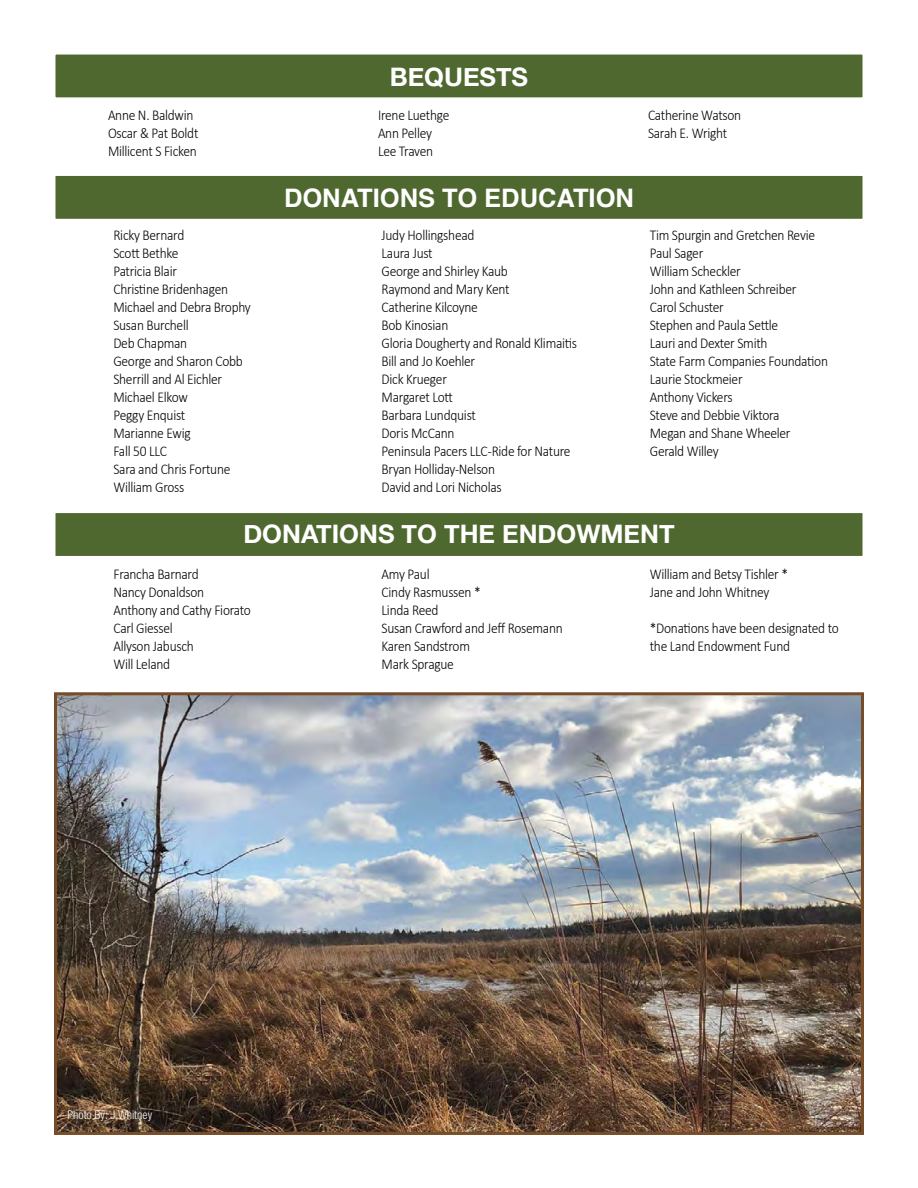
<style>
.page{position:relative;width:918px;height:1188px;background:#fff}
.page>*{position:absolute;margin:0;border:0;box-sizing:border-box;transform-origin:0 0}
.t1{font:700 25.5px "Helvetica Neue";color:#fff}
.t2{font:700 25.5px "Helvetica";color:#fff}
.t3{font:300 15px/18px "Calibri";letter-spacing:-.02em;color:#000;scale:.9 1}
.t4{font:300 condensed 12px "Helvetica Neue";color:#fff}
</style>
<div class="page">
<div style="left:54px;top:174px;width:810px;height:46px;background:#4f6830;border:2px solid #fff"></div>
<img style="left:58px;top:696px;width:802px;height:435px">
<div style="left:54px;top:692px;width:810px;height:443px;border:3px solid #774c29"></div>
<div style="left:54px;top:53px;width:810px;height:46px;background:#4f6830;border:2px solid #fff"></div>
<div style="left:54px;top:512px;width:810px;height:45px;background:#4f6830;border:2px solid #fff"></div>
<h1 class="t1" style="left:390px;top:56px;width:140px">BEQUESTS</h1>
<p class="t3" style="left:108px;top:105px;width:102px">Anne N. Baldwin<br>Oscar &amp; Pat Boldt<br>Millicent S Ficken</p>
<p class="t3" style="left:378px;top:105px;width:81px">Irene Luethge<br>Ann Pelley<br>Lee Traven</p>
<p class="t3" style="left:648px;top:105px;width:105px">Catherine Watson<br>Sarah E. Wright</p>
<h1 class="t2" style="left:284px;top:177px;width:351px">DONATIONS TO EDUCATION</h1>
<p class="t3" style="left:113px;top:226px;width:154px">Ricky Bernard<br>Scott Bethke<br>Patricia Blair<br>Christine Bridenhagen<br>Michael and Debra Brophy<br>Susan Burchell<br>Deb Chapman<br>George and Sharon Cobb<br>Sherrill and Al Eichler<br>Michael Elkow<br>Peggy Enquist<br>Marianne Ewig<br>Fall 50 LLC<br>Sara and Chris Fortune<br>William Gross</p>
<p class="t3" style="left:382px;top:226px;width:219px">Judy Hollingshead<br>Laura Just<br>George and Shirley Kaub<br>Raymond and Mary Kent<br>Catherine Kilcoyne<br>Bob Kinosian<br>Gloria Dougherty and Ronald Klimaitis<br>Bill and Jo Koehler<br>Dick Krueger<br>Margaret Lott<br>Barbara Lundquist<br>Doris McCann<br>Peninsula Pacers LLC -Ride for Nature<br>Bryan Holliday-Nelson<br>David and Lori Nicholas</p>
<p class="t3" style="left:650px;top:226px;width:200px">Tim Spurgin and Gretchen Revie<br>Paul Sager<br>William Scheckler<br>John and Kathleen Schreiber<br>Carol Schuster<br>Stephen and Paula Settle<br>Lauri and Dexter Smith<br>State Farm Companies Foundation<br>Laurie Stockmeier<br>Anthony Vickers<br>Steve and Debbie Viktora<br>Megan and Shane Wheeler<br>Gerald Willey</p>
<h1 class="t1" style="left:243px;top:514px;width:433px">DONATIONS TO THE ENDOWMENT</h1>
<p class="t3" style="left:113px;top:565px;width:154px">Francha Barnard<br>Nancy Donaldson<br>Anthony and Cathy Fiorato<br>Carl Giessel<br>Allyson Jabusch<br>Will Leland</p>
<p class="t3" style="left:382px;top:565px;width:203px">Amy Paul<br>Cindy Rasmussen *<br>Linda Reed<br>Susan Crawford and Jeff Rosemann<br>Karen Sandstrom<br>Mark Sprague</p>
<p class="t3" style="left:650px;top:565px;width:155px">William and Betsy Tishler *<br>Jane and John Whitney</p>
<p class="t3" style="left:650px;top:619px;width:212px">*Donations have been designated to the Land Endowment Fund</p>
<p class="t4" style="left:68px;top:1108px;width:86px">Photo By: J.Whitney</p>
</div>
